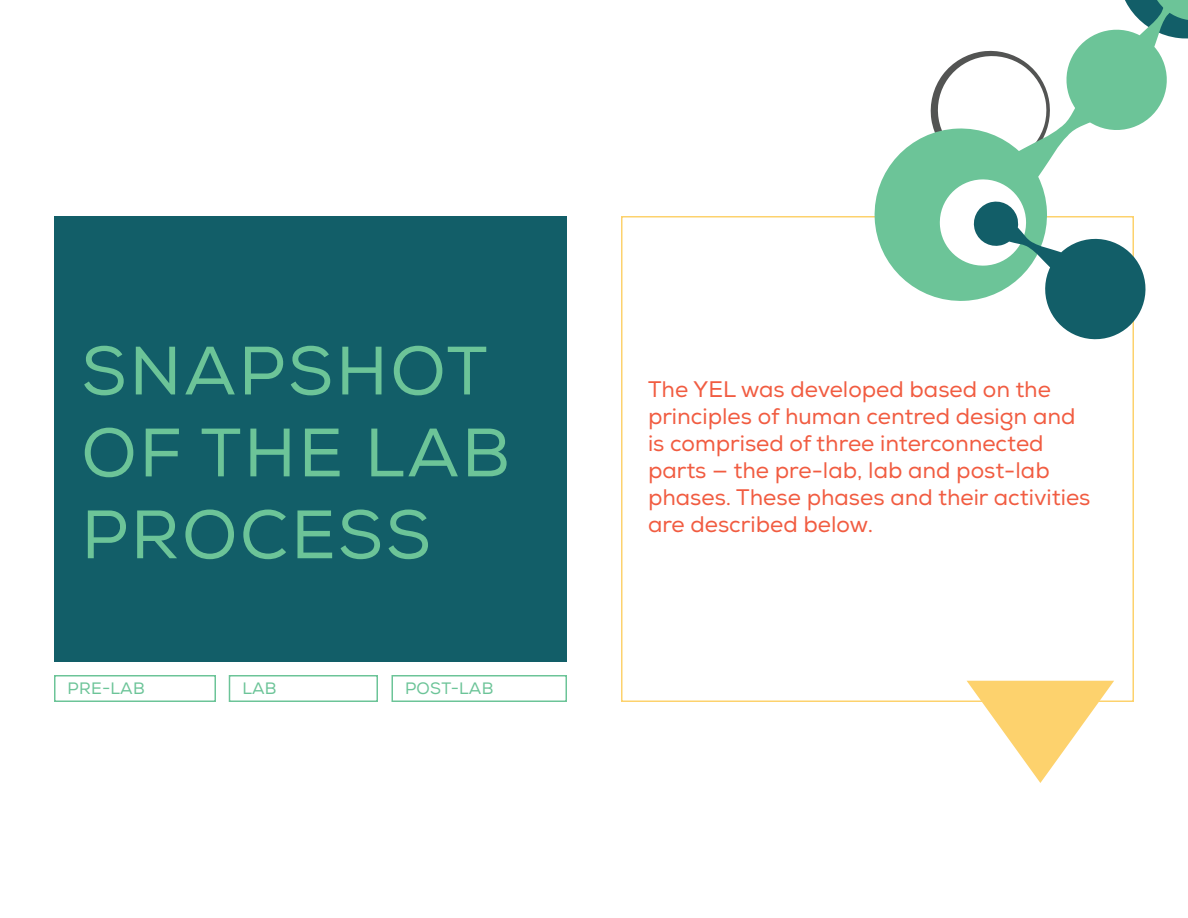
<style>
.page{position:relative;width:1188px;height:918px;background:#fff}
.page>*{position:absolute;margin:0;border:0;box-sizing:border-box;transform-origin:0 0}
.t1{font:68.25px/81.9px "Nexa";letter-spacing:.04em;color:#6cc498}
.t2{font:22.5px/27px "Nexa";color:#f15c41}
.t3{font:16.5px "Nexa";letter-spacing:.015em;color:#6cc498}
</style>
<div class="page">
<div style="left:54px;top:216px;width:513px;height:446px;background:#125e68"></div>
<svg style="left:967px;top:681px;width:147px;height:102px"></svg>
<div style="left:54px;top:675px;width:162px;height:27px;border:2px solid #6cc498"></div>
<div style="left:229px;top:675px;width:149px;height:27px;border:2px solid #6cc498"></div>
<div style="left:392px;top:675px;width:175px;height:27px;border:2px solid #6cc498"></div>
<svg style="left:1081px;top:0;width:107px;height:110px"></svg>
<svg style="left:873px;top:45px;width:284px;height:253px"></svg>
<svg style="left:939px;top:178px;width:213px;height:168px"></svg>
<h1 class="t1" style="left:81px;top:331px;width:430px">SNAPSHOT<br>OF THE LAB<br>PROCESS</h1>
<p class="t3" style="left:68px;top:679px;width:79px">PRE-LAB</p>
<p class="t3" style="left:242px;top:679px;width:36px">LAB</p>
<p class="t3" style="left:405px;top:679px;width:90px">POST-LAB</p>
<p class="t2" style="left:648px;top:376px;width:444px">The YEL was developed based on the principles of human centred design and is comprised of three interconnected parts — the pre-lab, lab and post-lab phases. These phases and their activities are described below.</p>
</div>
